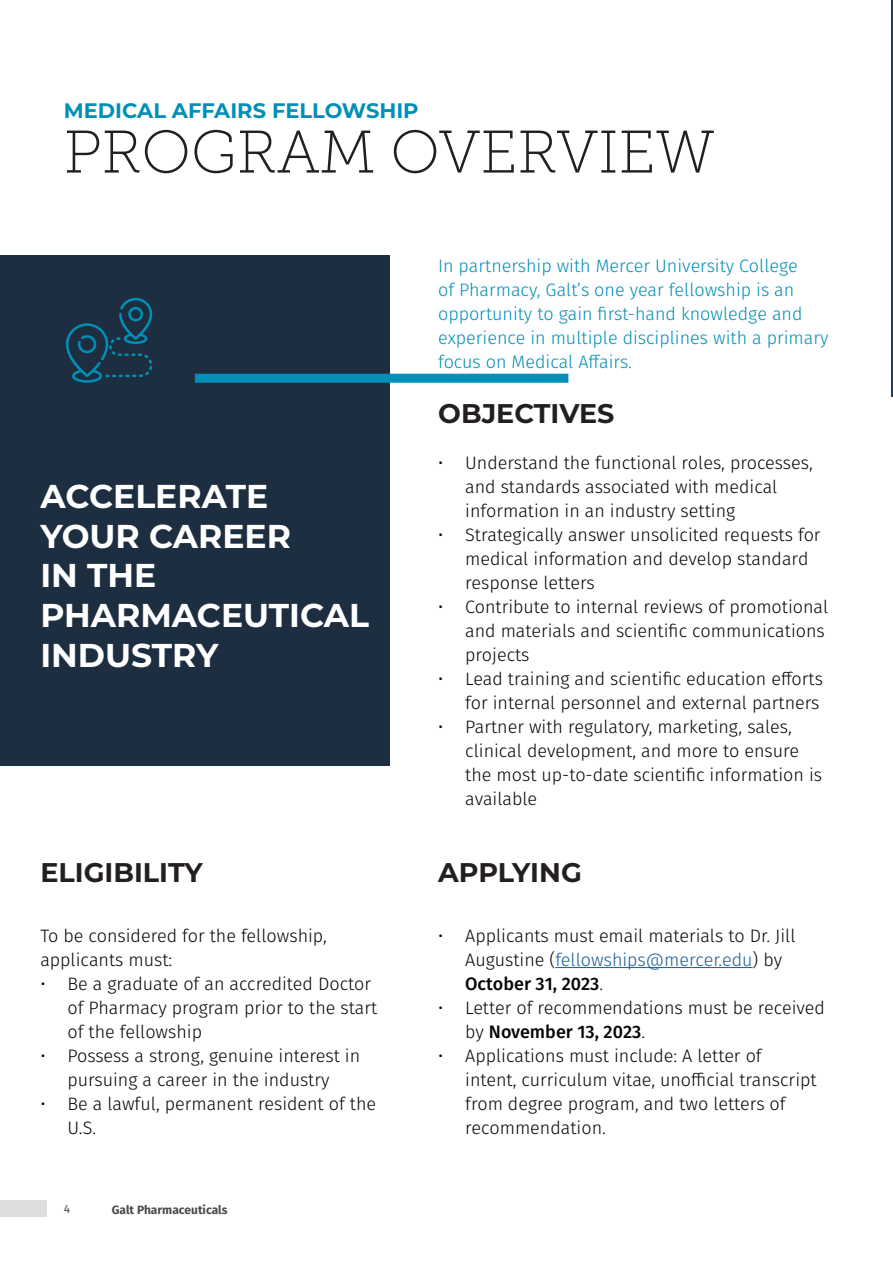
<style>
.page{position:relative;width:893px;height:1263px;background:#fff}
.page>*{position:absolute;margin:0;border:0;box-sizing:border-box;transform-origin:0 0}
.Cover_Title_Light{font:60px "Museo Slab 100";color:#231f20}
.Title_01_Bold{font:700 33px/39.6px "Montserrat";color:#fff}
.Title_02_Bold{font:700 27px "Montserrat";color:#231f20}
.Title_02_Bold-2{font:700 21px "Montserrat";color:#008fb7}
.Intro_Text_Light{font:300 18px/24px "Fira Sans";color:#040503}
.Intro_Text_Light-2{font:300 18px/24px "Fira Sans";color:#008fb7}
.t1{font:700 12px "Fira Sans";color:#4b4c4d}
.t2{font:12px "Fira Sans";color:#4b4c4d}
.s1{color:#175d9e}
.s2{font-weight:500}
</style>
<div class="page">
<div style="left:0;top:255px;width:390px;height:510px;background:#1e2e41"></div>
<svg style="left:66px;top:298px;width:86px;height:85px"></svg>
<hr style="left:891px;top:0;width:2px;height:397px;background:#001935">
<div style="left:0;top:1200px;width:47px;height:17px;background:#dcdddf"></div>
<div style="left:195px;top:374px;width:373px;height:9px;background:#008fb7"></div>
<hr style="left:555px;top:967px;width:198px;height:1px;background:#175d9e">
<p class="Title_02_Bold-2" style="left:64px;top:96px;width:356px">MEDICAL AFFAIRS FELLOWSHIP</p>
<p class="Cover_Title_Light" style="left:64px;top:120px;width:653px">PROGRAM OVERVIEW</p>
<p class="Intro_Text_Light-2" style="left:438px;top:254px;width:392px">In partnership with Mercer University College<br>of Pharmacy, Galt’s one year fellowship is an opportunity to gain first-hand knowledge and experience in multiple disciplines with a primary focus on Medical Affairs.</p>
<p class="Title_01_Bold" style="left:40px;top:475px;width:330px">ACCELERATE<br>YOUR CAREER<br>IN THE<br>PHARMACEUTICAL<br>INDUSTRY</p>
<p class="Title_02_Bold" style="left:40px;top:853px;width:164px">ELIGIBILITY</p>
<p class="Intro_Text_Light" style="left:40px;top:923px;width:288px">To be considered for the fellowship, applicants must:</p>
<p class="Intro_Text_Light" style="left:67px;top:971px;width:312px;text-indent:-27px">• Be a graduate of an accredited Doctor of Pharmacy program prior to the start of the fellowship</p>
<p class="Intro_Text_Light" style="left:40px;top:1043px;width:321px;text-align:center">• Possess a strong, genuine interest in pursuing a career in the industry</p>
<p class="Intro_Text_Light" style="left:67px;top:1091px;width:310px;text-indent:-27px">• Be a lawful, permanent resident of the<br>U.S.</p>
<p class="t2" style="left:64px;top:1200px;width:8px">4</p>
<p class="t1" style="left:112px;top:1199px;width:117px">Galt Pharmaceuticals</p>
<p class="Title_02_Bold" style="left:438px;top:394px;width:178px">OBJECTIVES</p>
<p class="Intro_Text_Light" style="left:465px;top:451px;width:349px;text-indent:-27px">• Understand the functional roles, processes, and standards associated with medical information in an industry setting</p>
<p class="Intro_Text_Light" style="left:465px;top:523px;width:357px;text-indent:-27px">• Strategically answer unsolicited requests for medical information and develop standard response letters</p>
<p class="Intro_Text_Light" style="left:465px;top:595px;width:365px;text-indent:-27px">• Contribute to internal reviews of promotional and materials and scientific communications projects</p>
<p class="Intro_Text_Light" style="left:438px;top:667px;width:386px;text-align:right">• Lead training and scientific education efforts for internal personnel and external partners</p>
<p class="Intro_Text_Light" style="left:465px;top:715px;width:358px;text-indent:-27px">• Partner with regulatory, marketing, sales, clinical development, and more to ensure the most up-to-date scientific information is available</p>
<p class="Title_02_Bold" style="left:438px;top:853px;width:145px">APPLYING</p>
<p class="Intro_Text_Light" style="left:465px;top:923px;width:332px;text-indent:-27px">• Applicants must email materials to Dr. Jill<br>Augustine (<span class="s1">fellowships@mercer.edu</span>) by<br><span class="s2">October 31, 2023</span>.</p>
<p class="Intro_Text_Light" style="left:465px;top:995px;width:361px;text-indent:-27px">• Letter of recommendations must be received by <span class="s2">November 13, 2023</span>.</p>
<p class="Intro_Text_Light" style="left:465px;top:1043px;width:353px;text-indent:-27px">• Applications must include: A letter of intent, curriculum vitae, unofficial transcript from degree program, and two letters of recommendation.</p>
</div>
